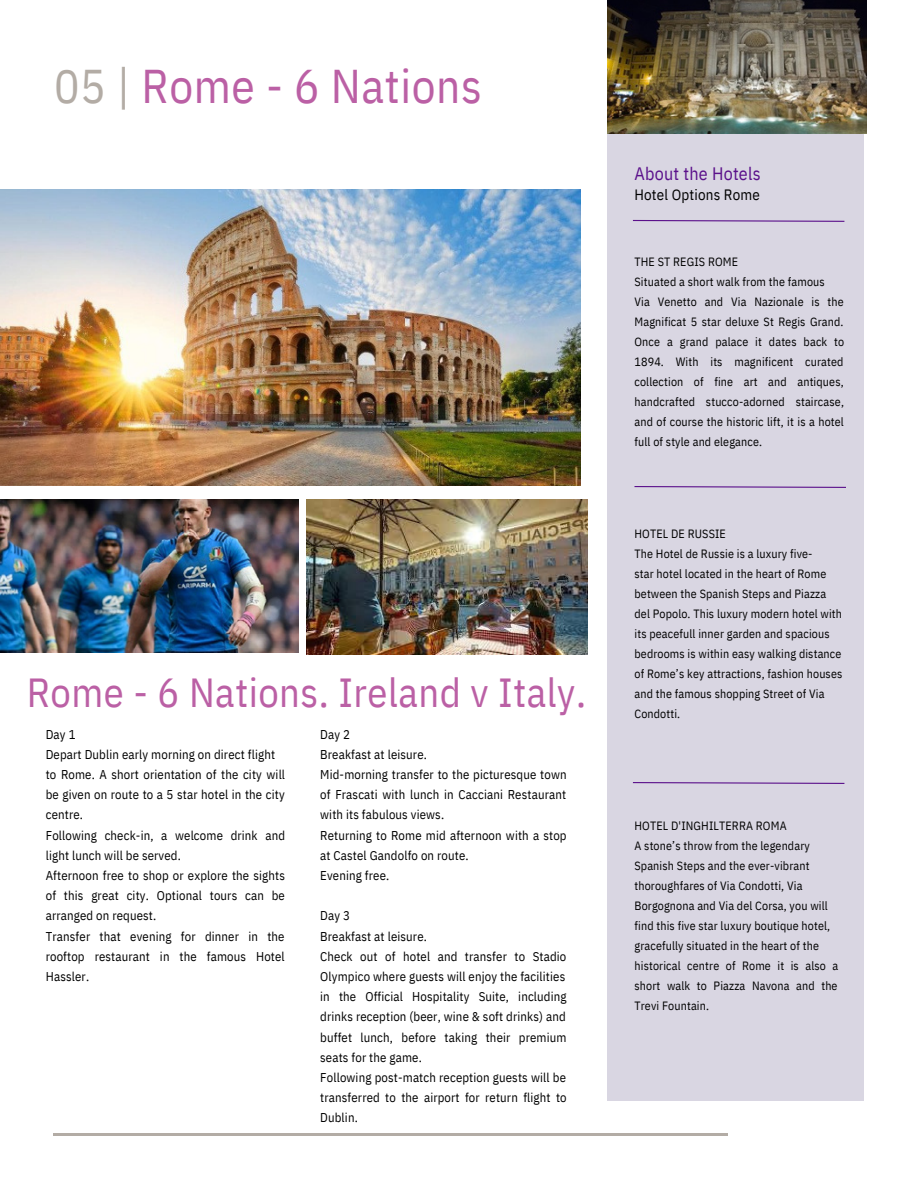
<style>
.page{position:relative;width:918px;height:1188px;background:#fff}
.page>*{position:absolute;margin:0;border:0;box-sizing:border-box;transform-origin:0 0}
.t1{font:47.25px "IBM Plex Sans Cond";letter-spacing:.01em;color:#bb60a5}
.t2{font:40.5px "IBM Plex Sans Cond";letter-spacing:.01em;color:#bb60a5}
.t3{font:18px "IBM Plex Sans Cond";letter-spacing:.01em;color:#5b118b}
.t4{font:15px "IBM Plex Sans Cond";letter-spacing:.01em;color:#000}
.t5{font:12.75px/20.2px "IBM Plex Sans Cond";letter-spacing:.01em;color:#000}
.t6{font:12px/20px "IBM Plex Sans Cond";letter-spacing:.01em;color:#000}
.s1{color:#b3aca5}
</style>
<div class="page">
<div style="left:608px;top:0;width:256px;height:1101px;background:#d9d6e2"></div>
<hr style="left:54px;top:1134px;width:810px;height:1px;background:#b3aca5">
<div style="left:729px;top:1134px;width:162px;height:40px;background:#fff"></div>
<img style="left:0;top:500px;width:298px;height:152px">
<img style="left:306px;top:500px;width:281px;height:154px">
<img style="left:0;top:189px;width:580px;height:297px">
<img style="left:608px;top:0;width:258px;height:134px">
<svg style="left:632px;top:219px;width:213px;height:3px"></svg>
<svg style="left:634px;top:486px;width:212px;height:2px"></svg>
<svg style="left:632px;top:782px;width:213px;height:2px"></svg>
<h1 class="t1" style="left:54px;top:54px;width:429px"><span class="s1">05 |</span> Rome - 6 Nations</h1>
<h2 class="t2" style="left:27px;top:665px;width:561px">Rome - 6 Nations. Ireland v Italy.</h2>
<p class="t5" style="left:46px;top:724px;width:241px">Day 1<br>Depart Dublin early morning on direct flight to Rome. A short orientation of the city will be given on route to a 5 star hotel in the city centre.<br>Following check-in, a welcome drink and light lunch will be served.<br>Afternoon free to shop or explore the sights of this great city. Optional tours can be arranged on request.<br>Transfer that evening for dinner in the rooftop restaurant in the famous Hotel<br>Hassler.</p>
<p class="t5" style="left:320px;top:724px;width:248px">Day 2<br>Breakfast at leisure.<br>Mid-morning transfer to the picturesque town of Frascati with lunch in Cacciani Restaurant with its fabulous views.<br>Returning to Rome mid afternoon with a stop at Castel Gandolfo on route.<br>Evening free.</p>
<p class="t5" style="left:320px;top:906px;width:248px">Day 3<br>Breakfast at leisure.<br>Check out of hotel and transfer to Stadio Olympico where guests will enjoy the facilities in the Official Hospitality Suite, including drinks reception (beer, wine &amp; soft drinks) and buffet lunch, before taking their premium seats for the game.<br>Following post-match reception guests will be transferred to the airport for return flight to Dublin.</p>
<h3 class="t3" style="left:634px;top:161px;width:128px">About the Hotels</h3>
<p class="t4" style="left:634px;top:185px;width:127px">Hotel Options Rome</p>
<p class="t6" style="left:634px;top:251px;width:211px">THE ST REGIS ROME<br>Situated a short walk from the famous<br>Via Venetto and Via Nazionale is the Magnificat 5 star deluxe St Regis Grand.<br>Once a grand palace it dates back to 1894. With its magnificent curated collection of fine art and antiques, handcrafted stucco-adorned staircase, and of course the historic lift, it is a hotel full of style and elegance.</p>
<p class="t6" style="left:634px;top:523px;width:209px">HOTEL DE RUSSIE<br>The Hotel de Russie is a luxury five-<br>star hotel located in the heart of Rome between the Spanish Steps and Piazza del Popolo. This luxury modern hotel with its peacefull inner garden and spacious bedrooms is within easy walking distance of Rome’s key attractions, fashion houses and the famous shopping Street of Via Condotti.</p>
<p class="t6" style="left:634px;top:816px;width:205px">HOTEL D'INGHILTERRA ROMA<br>A stone’s throw from the legendary Spanish Steps and the ever-vibrant thoroughfares of Via Condotti, Via Borgognona and Via del Corsa, you will find this five star luxury boutique hotel, gracefully situated in the heart of the historical centre of Rome it is also a short walk to Piazza Navona and the Trevi Fountain.</p>
</div>
